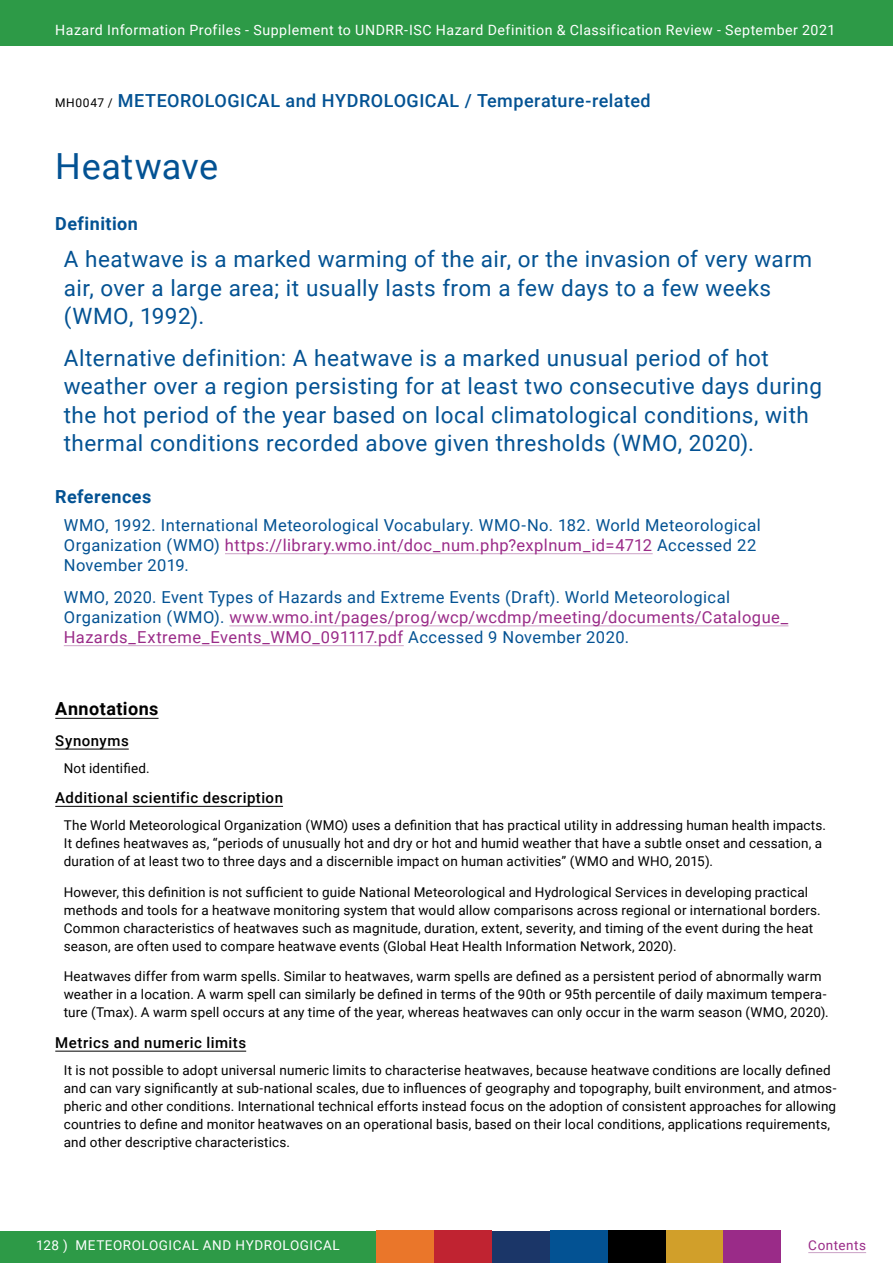
<style>
.page{position:relative;width:893px;height:1263px;background:#fff}
.page>*{position:absolute;margin:0;border:0;box-sizing:border-box;transform-origin:0 0}
.t1{font:36px "Roboto";letter-spacing:.015em;color:#035293}
.t2{font:22.5px/28.5px "Roboto";letter-spacing:.02em;color:#035293}
.t3{font:500 18px "Roboto";letter-spacing:.025em;color:#035293}
.t4{font:700 18px "Roboto";letter-spacing:.025em;color:#035293}
.t5{font:700 18px "Roboto";letter-spacing:.025em;color:#000}
.t6{font:16.5px/19.8px "Roboto";letter-spacing:.025em;color:#035293}
.t7{font:500 15px "Roboto";letter-spacing:.035em;color:#000}
.t8{font:14.1px "Roboto";letter-spacing:.035em;color:#fff}
.t9{font:13.5px/18px "Roboto";letter-spacing:.01em;color:#000}
.t10{font:13.5px "Roboto";letter-spacing:.04em;color:#fff}
.t11{font:13.5px "Roboto";letter-spacing:.04em;color:#9a2b88}
.s1{font-weight:400;font-size:12px;color:#000}
.s2{color:#9a2b88}
</style>
<div class="page">
<div style="left:0;top:1231px;width:376px;height:32px;background:#2d9a47"></div>
<div style="left:376px;top:1231px;width:58px;height:32px;background:#ea762a"></div>
<div style="left:492px;top:1231px;width:58px;height:32px;background:#1b3668"></div>
<div style="left:550px;top:1231px;width:58px;height:32px;background:#035293"></div>
<div style="left:665px;top:1231px;width:58px;height:32px;background:#d19f2a"></div>
<div style="left:434px;top:1231px;width:58px;height:32px;background:#c02331"></div>
<div style="left:608px;top:1231px;width:57px;height:32px;background:#000"></div>
<div style="left:723px;top:1231px;width:58px;height:32px;background:#9a2b88"></div>
<hr style="left:808px;top:1252px;width:58px;height:1px;background:#cba2c6">
<div style="left:0;top:0;width:893px;height:46px;background:#2d9a47"></div>
<hr style="left:225px;top:553px;width:428px;height:1px;background:#cba2c6">
<hr style="left:229px;top:625px;width:559px;height:1px;background:#cba2c6">
<hr style="left:64px;top:645px;width:340px;height:1px;background:#cba2c6">
<hr style="left:55px;top:718px;width:104px;height:1px;background:#000">
<hr style="left:55px;top:749px;width:74px;height:1px;background:#000">
<hr style="left:55px;top:806px;width:228px;height:1px;background:#000">
<hr style="left:55px;top:1051px;width:191px;height:1px;background:#000">
<p class="t8" style="left:55px;top:20px;width:782px">Hazard Information Profiles - Supplement to UNDRR-ISC Hazard Definition &amp; Classification Review - September 2021</p>
<h3 class="t3" style="left:55px;top:88px;width:597px"><span class="s1">MH0047 /</span> METEOROLOGICAL and HYDROLOGICAL / Temperature-related</h3>
<h1 class="t1" style="left:55px;top:141px;width:164px">Heatwave</h1>
<h3 class="t4" style="left:55px;top:211px;width:84px">Definition</h3>
<h2 class="t2" style="left:64px;top:244px;width:750px">A heatwave is a marked warming of the air, or the invasion of very warm air, over a large area; it usually lasts from a few days to a few weeks (WMO, 1992).</h2>
<p class="t2" style="left:64px;top:343px;width:760px">Alternative definition: A heatwave is a marked unusual period of hot weather over a region persisting for at least two consecutive days during the hot period of the year based on local climatological conditions, with thermal conditions recorded above given thresholds (WMO, 2020).</p>
<h3 class="t4" style="left:55px;top:484px;width:98px">References</h3>
<p class="t6" style="left:64px;top:514px;width:698px">WMO, 1992. International Meteorological Vocabulary. WMO-No. 182. World Meteorological<br>Organization (WMO) <span class="s2">https://library.wmo.int/doc_num.php?explnum_id=4712</span> Accessed 22<br>November 2019.</p>
<p class="t6" style="left:64px;top:587px;width:726px">WMO, 2020. Event Types of Hazards and Extreme Events (Draft). World Meteorological<br>Organization (WMO). <span class="s2">www.wmo.int/pages/prog/wcp/wcdmp/meeting/documents/Catalogue_<br>Hazards_Extreme_Events_WMO_091117.pdf</span> Accessed 9 November 2020.</p>
<h3 class="t5" style="left:55px;top:696px;width:105px">Annotations</h3>
<p class="t7" style="left:55px;top:730px;width:75px">Synonyms</p>
<p class="t9" style="left:64px;top:758px;width:87px">Not identified.</p>
<p class="t7" style="left:55px;top:787px;width:229px">Additional scientific description</p>
<p class="t9" style="left:64px;top:815px;width:764px">The World Meteorological Organization (WMO) uses a definition that has practical utility in addressing human health impacts.<br>It defines heatwaves as, “periods of unusually hot and dry or hot and humid weather that have a subtle onset and cessation, a duration of at least two to three days and a discernible impact on human activities” (WMO and WHO, 2015).</p>
<p class="t9" style="left:64px;top:882px;width:759px">However, this definition is not sufficient to guide National Meteorological and Hydrological Services in developing practical methods and tools for a heatwave monitoring system that would allow comparisons across regional or international borders.<br>Common characteristics of heatwaves such as magnitude, duration, extent, severity, and timing of the event during the heat season, are often used to compare heatwave events (Global Heat Health Information Network, 2020).</p>
<p class="t9" style="left:64px;top:967px;width:766px">Heatwaves differ from warm spells. Similar to heatwaves, warm spells are defined as a persistent period of abnormally warm weather in a location. A warm spell can similarly be defined in terms of the 90th or 95th percentile of daily maximum tempera&shy;ture (Tmax). A warm spell occurs at any time of the year, whereas heatwaves can only occur in the warm season (WMO, 2020).</p>
<p class="t7" style="left:55px;top:1032px;width:192px">Metrics and numeric limits</p>
<p class="t9" style="left:64px;top:1060px;width:774px">It is not possible to adopt universal numeric limits to characterise heatwaves, because heatwave conditions are locally defined and can vary significantly at sub-national scales, due to influences of geography and topography, built environment, and atmos&shy;pheric and other conditions. International technical efforts instead focus on the adoption of consistent approaches for allowing countries to define and monitor heatwaves on an operational basis, based on their local conditions, applications requirements, and other descriptive characteristics.</p>
<p class="t10" style="left:36px;top:1235px;width:305px">128 ) METEOROLOGICAL AND HYDROLOGICAL</p>
<p class="t11" style="left:808px;top:1235px;width:59px">Contents</p>
</div>
